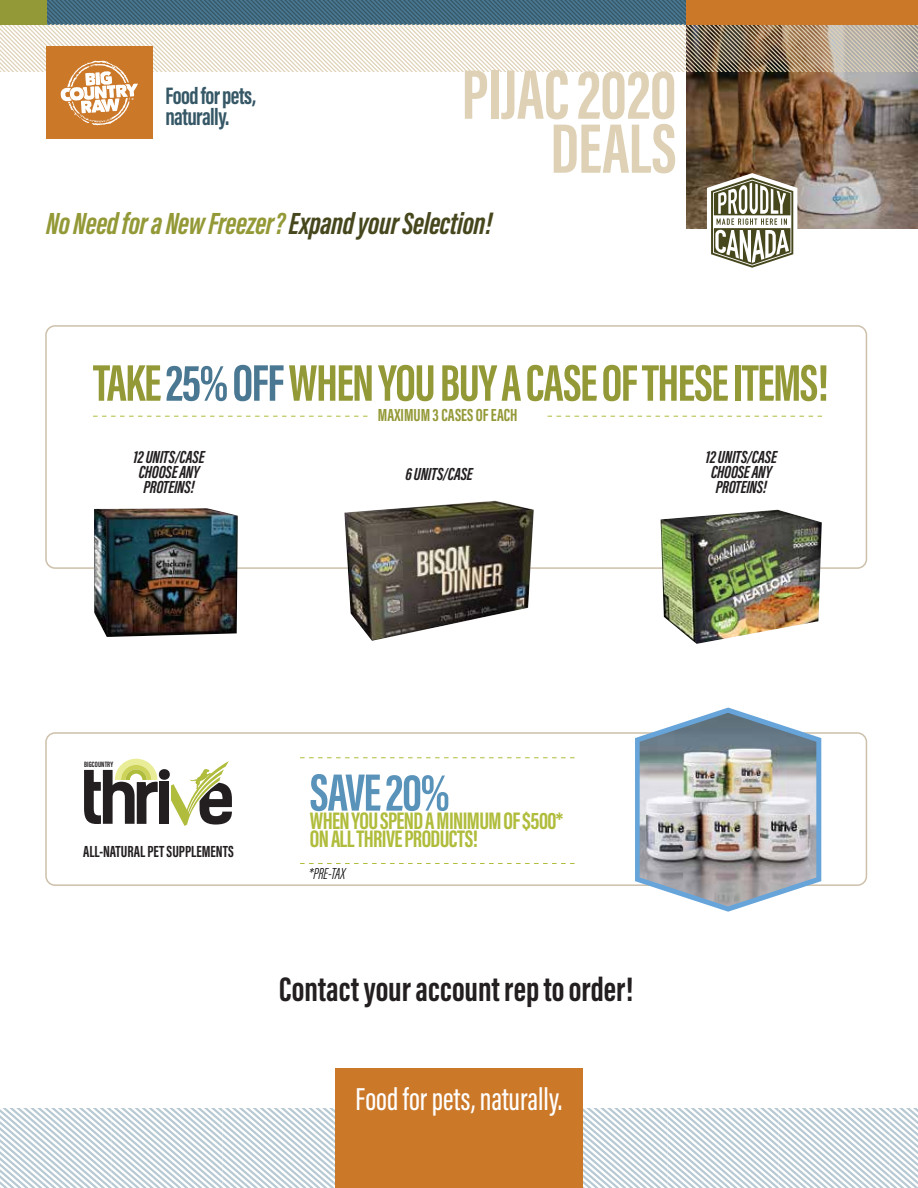
<style>
.page{position:relative;width:918px;height:1188px;background:#fff}
.page>*{position:absolute;margin:0;border:0;box-sizing:border-box;transform-origin:0 0}
.t1{font:700 72px/54px "Acumin Pro Extra Cond";letter-spacing:-.005em;color:#ded1b6;text-align:right}
.t2{font:700 54px "Acumin Pro Extra Cond";letter-spacing:-.025em;color:#5a93ba}
.t3{font:700 52.95px "Acumin Pro Extra Cond";letter-spacing:-.025em;color:#949937}
.t4{font:700 34.95px "Acumin Pro Extra Cond";color:#231f20}
.t5{font:500 32.7px "Acumin Pro Extra Cond";color:#fff}
.t6{font:italic 700 31.5px "Acumin Pro Extra Cond";letter-spacing:-.01em;color:#949937}
.t7{font:700 24.6px/18px "Acumin Pro Extra Cond";letter-spacing:-.025em;color:#b0bc3b}
.t8{font:700 24.45px/21px "Acumin Pro Extra Cond";letter-spacing:-.025em;color:#355766}
.t9{font:italic 700 18px/15px "Acumin Pro Extra Cond";letter-spacing:-.01em;color:#231f20}
.t10{font:700 18px "Acumin Pro Extra Cond";color:#949937}
.t11{font:700 16.5px "Acumin Pro Extra Cond";color:#231f20}
.t12{font:italic 300 16.35px "Acumin Pro Extra Cond";color:#000}
.t13{font:700 7.95px "Acumin Pro Extra Cond";letter-spacing:.01em;color:#231f20}
.s1{color:#47471e}
.s2{color:#4a7791}
</style>
<div class="page">
<svg style="left:45px;top:732px;width:823px;height:154px"></svg>
<svg style="left:0;top:1108px;width:918px;height:80px"></svg>
<div style="left:335px;top:1068px;width:248px;height:120px;background:#cb7829"></div>
<img style="left:686px;top:71px;width:232px;height:157px">
<svg style="left:46px;top:0;width:640px;height:25px;background:#446b7f"></svg>
<svg style="left:0;top:25px;width:918px;height:46px"></svg>
<div style="left:686px;top:0;width:232px;height:25px;background:#cb7829"></div>
<div style="left:46px;top:47px;width:107px;height:92px;background:#cb7829"></div>
<svg style="left:61px;top:60px;width:77px;height:66px"></svg>
<div style="left:0;top:0;width:46px;height:25px;background:#949937"></div>
<svg style="left:707px;top:173px;width:90px;height:95px"></svg>
<svg style="left:635px;top:708px;width:186px;height:204px"></svg>
<img style="left:640px;top:713px;width:176px;height:193px">
<svg style="left:45px;top:325px;width:823px;height:244px"></svg>
<img style="left:94px;top:508px;width:144px;height:129px">
<img style="left:344px;top:501px;width:190px;height:140px">
<img style="left:661px;top:510px;width:161px;height:134px">
<svg style="left:93px;top:416px;width:278px;height:1px"></svg>
<svg style="left:300px;top:757px;width:278px;height:1px"></svg>
<svg style="left:300px;top:863px;width:278px;height:1px"></svg>
<svg style="left:548px;top:416px;width:278px;height:1px"></svg>
<svg style="left:84px;top:759px;width:148px;height:67px"></svg>
<h3 class="t8" style="left:165px;top:85px;width:92px">Food for pets, naturally.</h3>
<h1 class="t1" style="left:462px;top:67px;width:216px">PIJAC 2020<br>DEALS</h1>
<h3 class="t6" style="left:46px;top:204px;width:447px">No Need for a New Freezer? <span class="s1">Expand your Selection!</span></h3>
<h3 class="t3" style="left:93px;top:350px;width:737px">TAKE <span class="s2">25% OFF</span> WHEN YOU BUY A CASE OF THESE ITEMS!</h3>
<p class="t9" style="left:134px;top:449px;width:72px">12 UNITS/CASE<br>CHOOSE ANY<br>PROTEINS!</p>
<p class="t10" style="left:378px;top:404px;width:141px">MAXIMUM 3 CASES OF EACH</p>
<p class="t9" style="left:405px;top:466px;width:69px">6 UNITS/CASE</p>
<p class="t9" style="left:706px;top:449px;width:72px">12 UNITS/CASE<br>CHOOSE ANY<br>PROTEINS!</p>
<p class="t13" style="left:84px;top:760px;width:31px">BIGCOUNTRY</p>
<p class="t11" style="left:83px;top:842px;width:152px">ALL-NATURAL PET SUPPLEMENTS</p>
<h2 class="t2" style="left:310px;top:759px;width:141px">SAVE 20%</h2>
<h3 class="t7" style="left:310px;top:811px;width:255px">WHEN YOU SPEND A MINIMUM OF $500*<br>ON ALL THRIVE PRODUCTS!</h3>
<p class="t12" style="left:309px;top:863px;width:38px">*PRE-TAX</p>
<h3 class="t4" style="left:279px;top:967px;width:356px">Contact your account rep to order!</h3>
<h3 class="t5" style="left:356px;top:1079px;width:208px">Food for pets, naturally.</h3>
</div>
